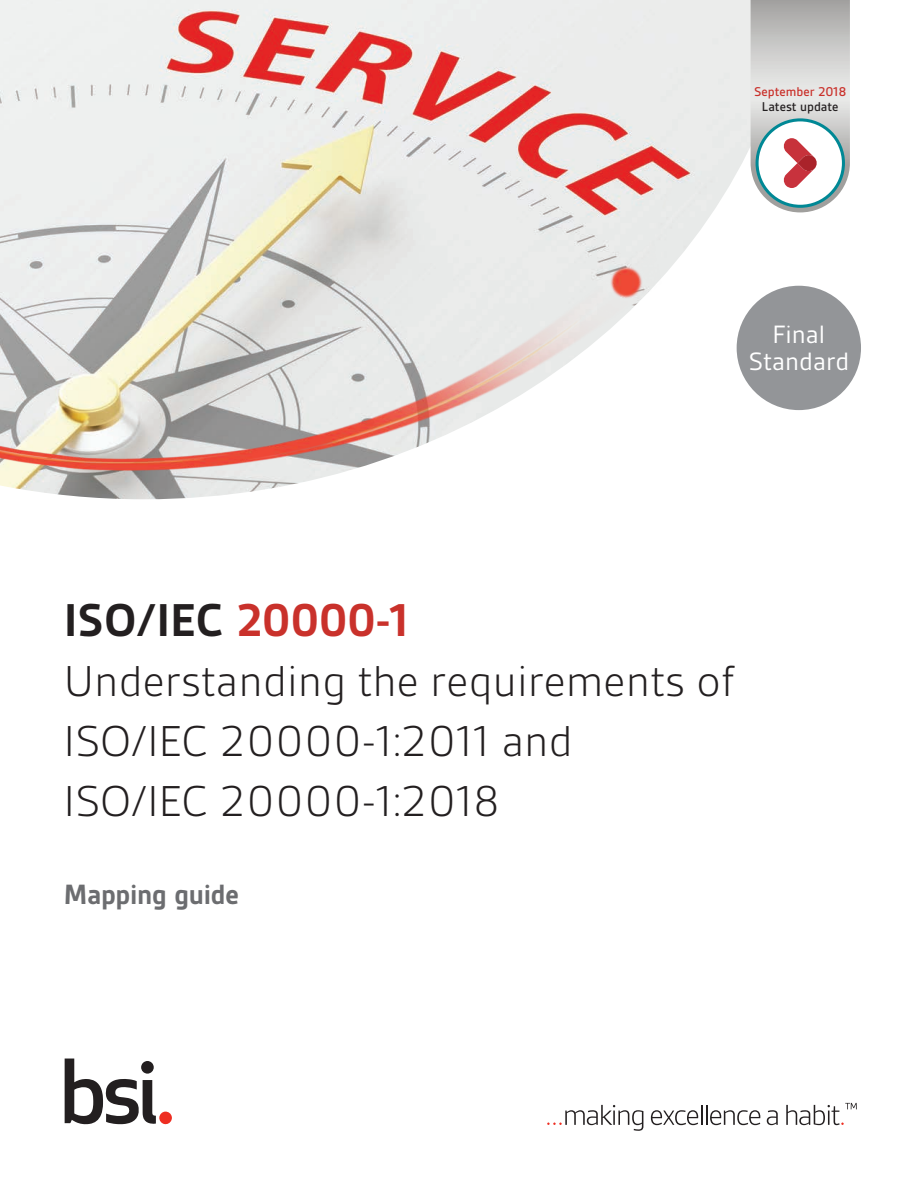
<style>
.page{position:relative;width:918px;height:1188px;background:#fff}
.page>*{position:absolute;margin:0;border:0;box-sizing:border-box;transform-origin:0 0}
.t1{font:700 49.5px "BSI Gesta";color:#231f20}
.t2{font:300 46.5px/60px "BSI Gesta";color:#231f20}
.t3{font:700 30px "BSI Gesta";letter-spacing:-.01em;color:#6c6d70}
.t4{font:27px/27px "BSI Gesta";color:#fff;text-align:center}
.t5{font:500 13.65px "BSI Gesta";color:#c9312b}
.t6{font:500 13.65px "BSI Gesta";color:#231f20}
.s1{color:#c9312b}
</style>
<div class="page">
<svg style="left:65px;top:1059px;width:107px;height:66px"></svg>
<div style="left:141px;top:1061px;width:13px;height:13px;background:#231f20;border-radius:50%"></div>
<svg style="left:547px;top:1105px;width:96px;height:26px"></svg>
<svg style="left:651px;top:1105px;width:109px;height:20px"></svg>
<svg style="left:767px;top:1110px;width:11px;height:15px"></svg>
<svg style="left:786px;top:1103px;width:71px;height:22px"></svg>
<img style="left:0;top:0;width:861px;height:500px">
<div style="left:737px;top:286px;width:124px;height:124px;background:#939598;border-radius:50%"></div>
<p class="t5" style="left:754px;top:85px;width:94px">September 2018</p>
<p class="t6" style="left:762px;top:100px;width:78px">Latest update</p>
<p class="t4" style="left:748px;top:321px;width:102px">Final<br>Standard</p>
<p class="t1" style="left:64px;top:595px;width:346px">ISO/IEC <span class="s1">20000-1</span></p>
<p class="t2" style="left:64px;top:652px;width:673px">Understanding the requirements of<br>ISO/IEC 20000-1:2011 and<br>ISO/IEC 20000-1:2018</p>
<p class="t3" style="left:64px;top:878px;width:177px">Mapping guide</p>
</div>
